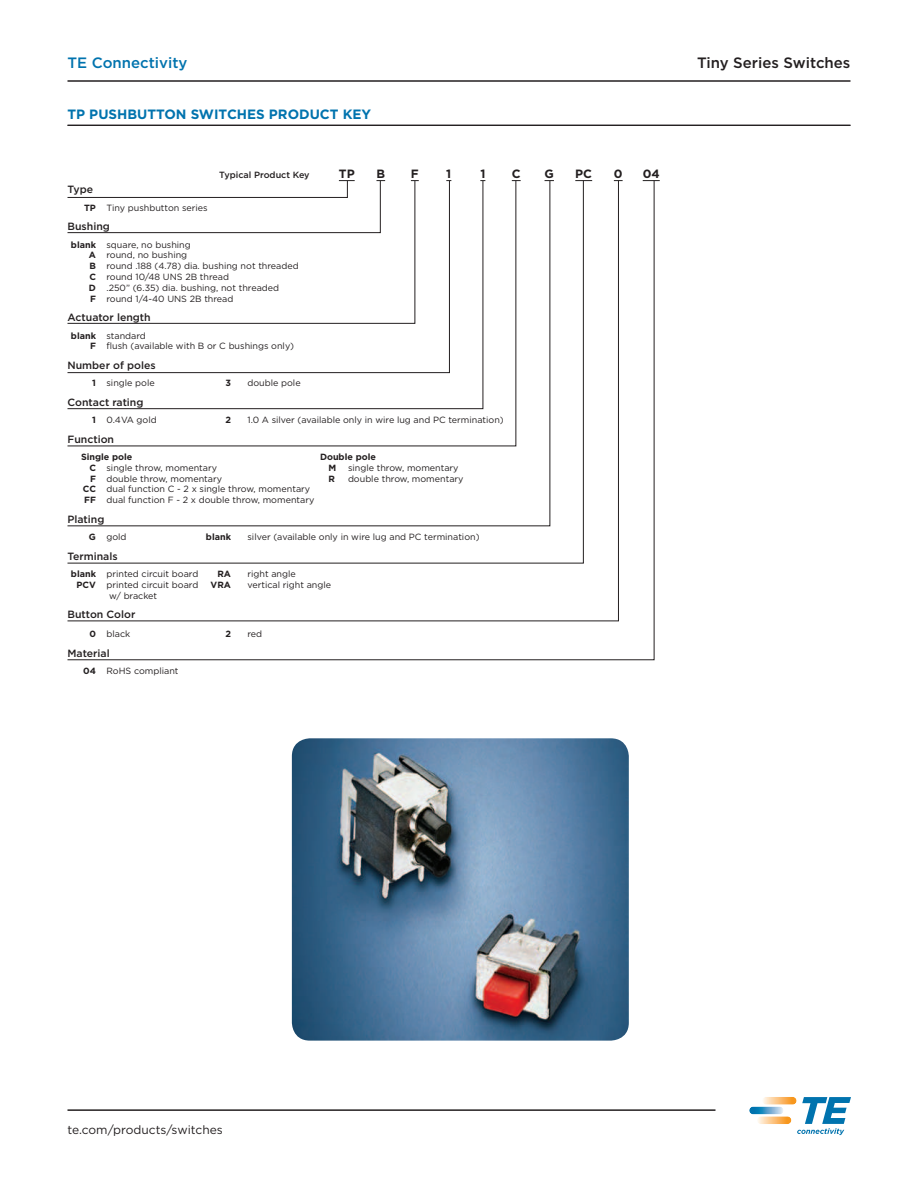
<style>
.page{position:relative;width:918px;height:1188px;background:#fff}
.page>*{position:absolute;margin:0;border:0;box-sizing:border-box;transform-origin:0 0}
.t1{font:500 15px "Gotham";color:#231f20}
.t2{font:500 15px "Gotham";color:#0073ae}
.t3{font:700 13.5px "Gotham";color:#0073ae}
.t4{font:12px "Gotham";color:#231f20}
.t5{font:700 12px "Gotham";color:#231f20}
.t6{font:500 10.5px "Gotham";color:#231f20}
.t7{font:9px/10.8px "Gotham";color:#231f20}
.t8{font:700 9px "Gotham";color:#231f20}
.t9{font:500 9px "Gotham";color:#231f20}
.s1{font-weight:700}
</style>
<div class="page">
<svg style="left:762px;top:1097px;width:35px;height:8px"></svg>
<svg style="left:757px;top:1116px;width:34px;height:8px"></svg>
<svg style="left:749px;top:1107px;width:35px;height:7px"></svg>
<svg style="left:797px;top:1097px;width:54px;height:38px"></svg>
<hr style="left:68px;top:80px;width:783px;height:2px;background:#231f20">
<hr style="left:68px;top:1109px;width:648px;height:2px;background:#231f20">
<svg style="left:67px;top:180px;width:588px;height:481px"></svg>
<hr style="left:68px;top:125px;width:783px;height:1px;background:#231f20">
<img style="left:292px;top:738px;width:337px;height:303px">
<h1 class="t2" style="left:68px;top:55px;width:122px">TE Connectivity</h1>
<h1 class="t1" style="left:697px;top:55px;width:155px">Tiny Series Switches</h1>
<h2 class="t3" style="left:68px;top:108px;width:305px">TP PUSHBUTTON SWITCHES PRODUCT KEY</h2>
<p class="t9" style="left:219px;top:171px;width:92px">Typical Product Key</p>
<h3 class="t5" style="left:339px;top:169px;width:17px">TP</h3>
<h3 class="t5" style="left:376px;top:169px;width:10px">B</h3>
<h3 class="t5" style="left:411px;top:169px;width:9px">F</h3>
<h3 class="t5" style="left:446px;top:169px;width:7px">1</h3>
<h3 class="t5" style="left:480px;top:169px;width:7px">1</h3>
<h3 class="t5" style="left:512px;top:169px;width:10px">C</h3>
<h3 class="t5" style="left:545px;top:169px;width:11px">G</h3>
<h3 class="t5" style="left:575px;top:169px;width:18px">PC</h3>
<h3 class="t5" style="left:614px;top:169px;width:10px">0</h3>
<h3 class="t5" style="left:643px;top:169px;width:19px">04</h3>
<p class="t6" style="left:68px;top:185px;width:27px">Type</p>
<p class="t7" style="left:84px;top:203px;width:125px"><span class="s1">TP</span> Tiny pushbutton series</p>
<p class="t6" style="left:68px;top:222px;width:44px">Bushing</p>
<p class="t7" style="left:89px;top:240px;width:211px;text-indent:-18px"><span class="s1">blank</span> square, no bushing<br><span class="s1">A</span> round, no bushing<br><span class="s1">B</span> round .188 (4.78) dia. bushing not threaded<br><span class="s1">C</span> round 10/48 UNS 2B thread<br><span class="s1">D</span> .250” (6.35) dia. bushing, not threaded<br><span class="s1">F</span> round 1/4-40 UNS 2B thread</p>
<p class="t6" style="left:68px;top:313px;width:85px">Actuator length</p>
<p class="t7" style="left:90px;top:330px;width:206px;text-indent:-19px"><span class="s1">blank</span> standard<br><span class="s1">F</span> flush (available with B or C bushings only)</p>
<p class="t6" style="left:68px;top:360px;width:90px">Number of poles</p>
<p class="t7" style="left:92px;top:378px;width:64px"><span class="s1">1</span> single pole</p>
<p class="t8" style="left:225px;top:379px;width:7px">3</p>
<p class="t7" style="left:248px;top:378px;width:55px">double pole</p>
<p class="t6" style="left:68px;top:397px;width:78px">Contact rating</p>
<p class="t7" style="left:92px;top:415px;width:66px"><span class="s1">1</span> 0.4VA gold</p>
<p class="t8" style="left:225px;top:416px;width:7px">2</p>
<p class="t7" style="left:248px;top:415px;width:258px">1.0 A silver (available only in wire lug and PC termination)</p>
<p class="t6" style="left:68px;top:434px;width:48px">Function</p>
<p class="t8" style="left:81px;top:453px;width:53px">Single pole</p>
<p class="t8" style="left:320px;top:453px;width:57px">Double pole</p>
<p class="t7" style="left:89px;top:463px;width:129px"><span class="s1">C</span> single throw, momentary</p>
<p class="t8" style="left:329px;top:464px;width:9px">M</p>
<p class="t7" style="left:348px;top:463px;width:112px">single throw, momentary</p>
<p class="t7" style="left:90px;top:474px;width:133px"><span class="s1">F</span> double throw, momentary</p>
<p class="t8" style="left:329px;top:474px;width:8px">R</p>
<p class="t7" style="left:348px;top:474px;width:117px">double throw, momentary</p>
<p class="t7" style="left:83px;top:484px;width:233px"><span class="s1">CC</span> dual function C - 2 x single throw, momentary<br><span class="s1">FF</span> dual function F - 2 x double throw, momentary</p>
<p class="t6" style="left:68px;top:514px;width:39px">Plating</p>
<p class="t7" style="left:89px;top:532px;width:39px"><span class="s1">G</span> gold</p>
<p class="t8" style="left:206px;top:533px;width:27px">blank</p>
<p class="t7" style="left:248px;top:532px;width:234px">silver (available only in wire lug and PC termination)</p>
<p class="t6" style="left:68px;top:551px;width:52px">Terminals</p>
<p class="t7" style="left:71px;top:569px;width:129px"><span class="s1">blank</span> printed circuit board</p>
<p class="t8" style="left:217px;top:570px;width:15px">RA</p>
<p class="t7" style="left:248px;top:569px;width:50px">right angle</p>
<p class="t7" style="left:77px;top:580px;width:123px"><span class="s1">PCV</span> printed circuit board</p>
<p class="t8" style="left:211px;top:581px;width:22px">VRA</p>
<p class="t7" style="left:248px;top:580px;width:85px">vertical right angle</p>
<p class="t7" style="left:109px;top:591px;width:50px">w/ bracket</p>
<p class="t6" style="left:68px;top:610px;width:69px">Button Color</p>
<p class="t7" style="left:89px;top:629px;width:42px"><span class="s1">0</span> black</p>
<p class="t8" style="left:225px;top:630px;width:7px">2</p>
<p class="t7" style="left:248px;top:629px;width:16px">red</p>
<p class="t6" style="left:68px;top:648px;width:44px">Material</p>
<p class="t7" style="left:83px;top:666px;width:97px"><span class="s1">04</span> RoHS compliant</p>
<h3 class="t4" style="left:68px;top:1124px;width:157px">te.com/products/switches</h3>
</div>
